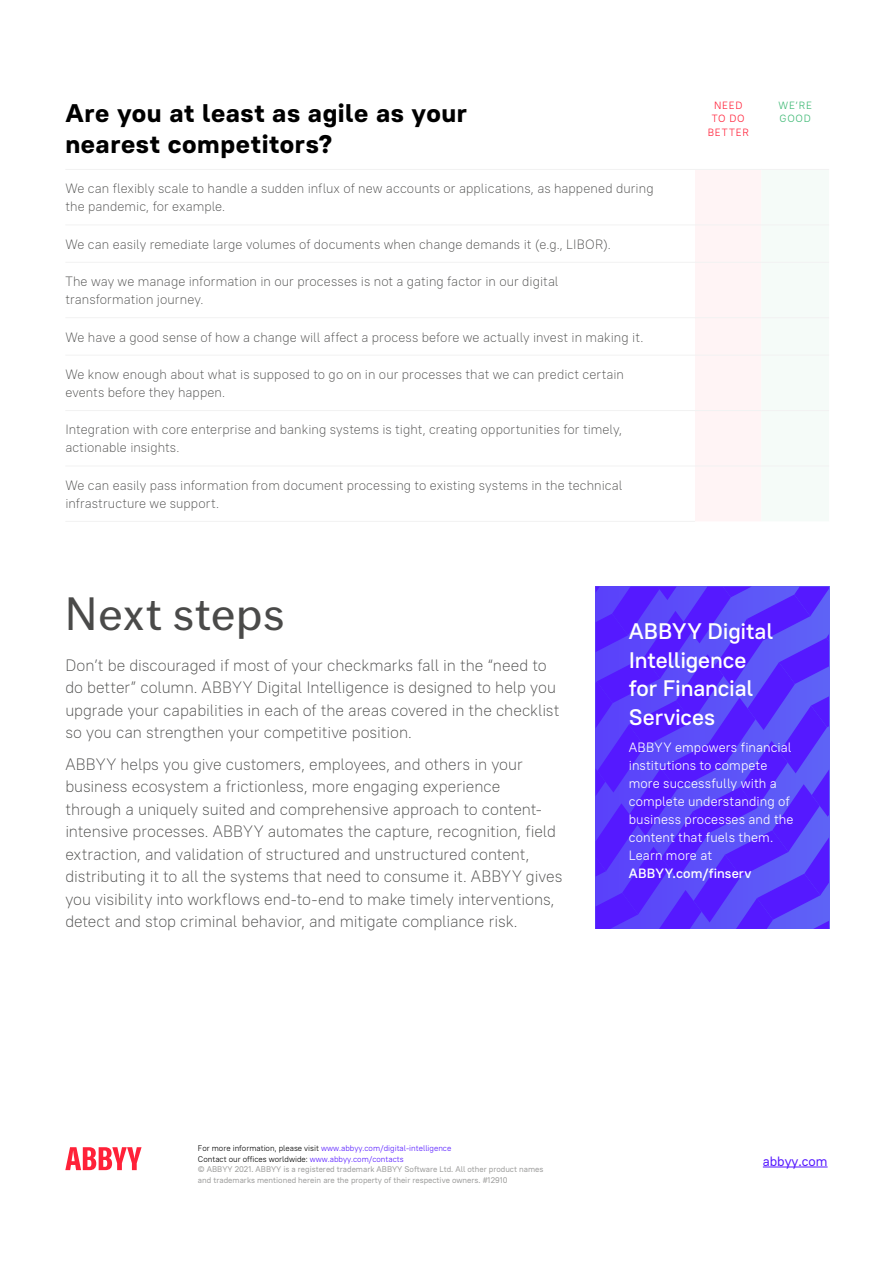
<style>
.page{position:relative;width:893px;height:1263px;background:#fff}
.page>*{position:absolute;margin:0;border:0;box-sizing:border-box;transform-origin:0 0}
.t1{font:48px "Co Fo Gothic";letter-spacing:.03em;color:#4a4a49}
.t2{font:700 25.5px/31.5px "PT Root";letter-spacing:.025em;color:#000}
.t3{font:500 22.5px/28.5px "PT Root";letter-spacing:-.01em;color:#fff}
.t4{font:200 16.5px/22.5px "PT Root";letter-spacing:-.005em;color:#4a4a49}
.t5{font:200 13.5px/18px "PT Root";letter-spacing:.005em;color:#4a4a49}
.t6{font:300 13.5px/18px "PT Root";letter-spacing:.005em;color:#fff}
.t7{font:500 13.5px "PT Root";letter-spacing:.01em;color:#fff}
.t8{font:13.5px "PT Root";color:#5519ff}
.t9{font:300 10.5px/13.5px "PT Root";letter-spacing:.075em;color:#ff2038;text-align:center}
.t10{font:300 10.5px/13.5px "PT Root";letter-spacing:.075em;color:#3cb873}
.t11{font:8.25px/10.5px "PT Root";color:#9d9d9c}
.s1{font-weight:300;color:#000}
.s2{font-weight:300;color:#5519ff}
</style>
<div class="page">
<hr style="left:763px;top:1167px;width:65px;height:1px;background:#5519ff">
<svg style="left:65px;top:1147px;width:77px;height:23px"></svg>
<svg style="left:695px;top:170px;width:134px;height:351px"></svg>
<hr style="left:695px;top:169px;width:66px;height:1px;background:#f2f2f2">
<hr style="left:695px;top:317px;width:66px;height:1px;background:#f2f2f2">
<hr style="left:761px;top:169px;width:68px;height:1px;background:#f2f2f2">
<hr style="left:761px;top:317px;width:68px;height:1px;background:#f2f2f2">
<hr style="left:65px;top:169px;width:630px;height:1px;background:#f2f2f2">
<hr style="left:65px;top:224px;width:630px;height:1px;background:#f2f2f2">
<hr style="left:695px;top:224px;width:66px;height:1px;background:#f2f2f2">
<hr style="left:761px;top:224px;width:68px;height:1px;background:#f2f2f2">
<hr style="left:65px;top:262px;width:630px;height:1px;background:#f2f2f2">
<hr style="left:695px;top:262px;width:66px;height:1px;background:#f2f2f2">
<hr style="left:761px;top:262px;width:68px;height:1px;background:#f2f2f2">
<hr style="left:65px;top:317px;width:630px;height:1px;background:#f2f2f2">
<hr style="left:65px;top:355px;width:630px;height:1px;background:#f2f2f2">
<hr style="left:695px;top:355px;width:66px;height:1px;background:#f2f2f2">
<hr style="left:761px;top:355px;width:68px;height:1px;background:#f2f2f2">
<hr style="left:65px;top:410px;width:630px;height:1px;background:#f2f2f2">
<hr style="left:695px;top:410px;width:66px;height:1px;background:#f2f2f2">
<hr style="left:761px;top:410px;width:68px;height:1px;background:#f2f2f2">
<hr style="left:65px;top:466px;width:630px;height:1px;background:#f2f2f2">
<hr style="left:695px;top:466px;width:66px;height:1px;background:#f2f2f2">
<hr style="left:761px;top:466px;width:68px;height:1px;background:#f2f2f2">
<hr style="left:65px;top:521px;width:630px;height:1px;background:#f2f2f2">
<svg style="left:596px;top:586px;width:233px;height:343px;background:#5835fb"></svg>
<h2 class="t2" style="left:65px;top:97px;width:403px">Are you at least as agile as your nearest competitors?</h2>
<p class="t9" style="left:708px;top:98px;width:43px">NEED<br>TO DO<br>BETTER</p>
<p class="t10" style="left:778px;top:98px;width:35px">WE’RE<br>GOOD</p>
<p class="t5" style="left:65px;top:179px;width:590px">We can flexibly scale to handle a sudden influx of new accounts or applications, as happened during the pandemic, for example.</p>
<p class="t5" style="left:65px;top:235px;width:547px">We can easily remediate large volumes of documents when change demands it (e.g., LIBOR).</p>
<p class="t5" style="left:65px;top:272px;width:495px">The way we manage information in our processes is not a gating factor in our digital transformation journey.</p>
<p class="t5" style="left:65px;top:328px;width:580px">We have a good sense of how a change will affect a process before we actually invest in making it.</p>
<p class="t5" style="left:65px;top:365px;width:560px">We know enough about what is supposed to go on in our processes that we can predict certain events before they happen.</p>
<p class="t5" style="left:65px;top:421px;width:558px">Integration with core enterprise and banking systems is tight, creating opportunities for timely, actionable insights.</p>
<p class="t5" style="left:65px;top:476px;width:558px">We can easily pass information from document processing to existing systems in the technical infrastructure we support.</p>
<h1 class="t1" style="left:65px;top:586px;width:220px">Next steps</h1>
<p class="t4" style="left:65px;top:653px;width:495px">Don’t be discouraged if most of your checkmarks fall in the “need to do better” column. ABBYY Digital Intelligence is designed to help you upgrade your capabilities in each of the areas covered in the checklist so you can strengthen your competitive position.</p>
<p class="t4" style="left:65px;top:752px;width:499px">ABBYY helps you give customers, employees, and others in your business ecosystem a frictionless, more engaging experience<br>through a uniquely suited and comprehensive approach to content&shy;intensive processes. ABBYY automates the capture, recognition, field extraction, and validation of structured and unstructured content, distributing it to all the systems that need to consume it. ABBYY gives you visibility into workflows end-to-end to make timely interventions, detect and stop criminal behavior, and mitigate compliance risk.</p>
<h3 class="t3" style="left:629px;top:617px;width:146px">ABBYY Digital<br>Intelligence for Financial<br>Services</h3>
<p class="t6" style="left:629px;top:738px;width:166px">ABBYY empowers financial institutions to compete more successfully with a complete understanding of business processes and the content that fuels them.<br>Learn more at</p>
<p class="t7" style="left:629px;top:864px;width:124px">ABBYY.com/finserv</p>
<p class="t11" style="left:198px;top:1143px;width:347px"><span class="s1">For more information, please visit</span> <span class="s2">www.abbyy.com/digital-intelligence<br></span><span class="s1">Contact our offices worldwide:</span> <span class="s2">www.abbyy.com/contacts<br></span>© ABBYY 2021. ABBYY is a registered trademark ABBYY Software Ltd. All other product names and trademarks mentioned herein are the property of their respective owners. #12910</p>
<p class="t8" style="left:763px;top:1152px;width:66px">abbyy.com</p>
</div>
